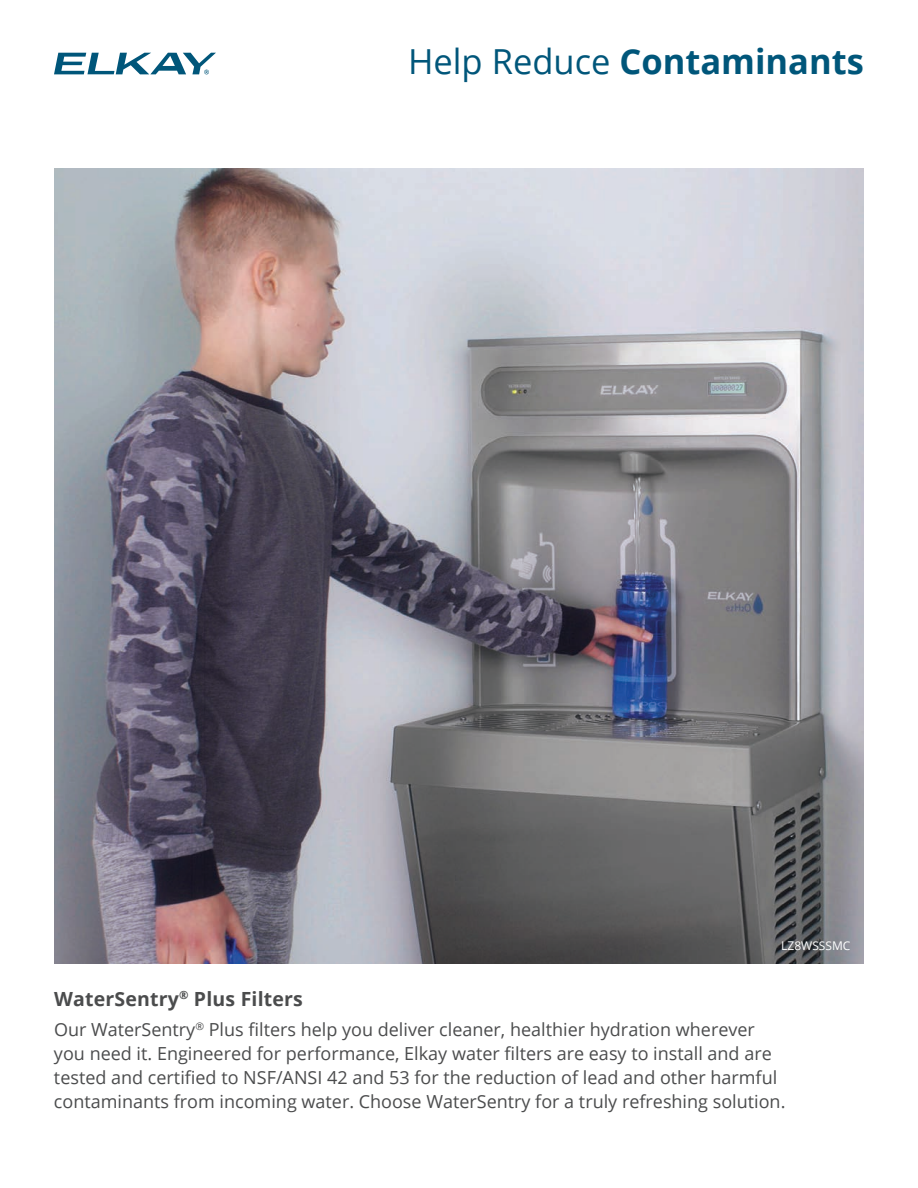
<style>
.page{position:relative;width:918px;height:1188px;background:#fff}
.page>*{position:absolute;margin:0;border:0;box-sizing:border-box;transform-origin:0 0}
.t1{font:700 34.5px "Open Sans";color:#00567a}
.t2{font:700 19.5px "Open Sans";letter-spacing:.01em;color:#4b4c4d}
.t3{font:18px/24px "Open Sans";color:#4b4c4d}
.t4{font:12px "Open Sans";color:#fff}
.s1{font-weight:400}
</style>
<div class="page">
<svg style="left:54px;top:53px;width:162px;height:21px"></svg>
<img style="left:54px;top:169px;width:810px;height:795px">
<h1 class="t1" style="left:408px;top:38px;width:457px"><span class="s1">Help Reduce</span> Contaminants</h1>
<p class="t4" style="left:781px;top:938px;width:71px">LZ8WSSSMC</p>
<p class="t2" style="left:54px;top:985px;width:250px">WaterSentry<sup>®</sup> Plus Filters</p>
<p class="t3" style="left:54px;top:1017px;width:733px">Our WaterSentry<sup>®</sup> Plus filters help you deliver cleaner, healthier hydration wherever you need it. Engineered for performance, Elkay water filters are easy to install and are tested and certified to NSF/ANSI 42 and 53 for the reduction of lead and other harmful contaminants from incoming water. Choose WaterSentry for a truly refreshing solution.</p>
</div>
